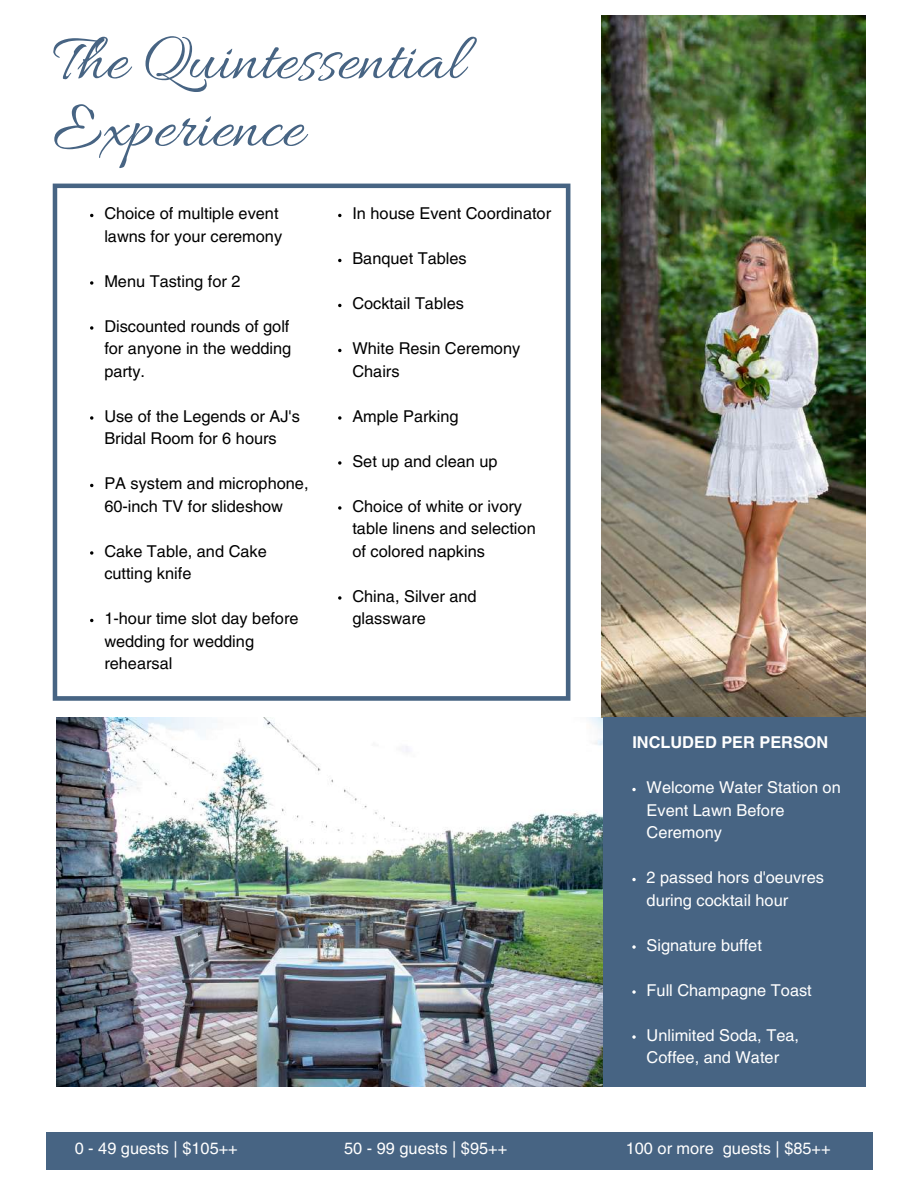
<style>
.page{position:relative;width:918px;height:1188px;background:#fff}
.page>*{position:absolute;margin:0;border:0;box-sizing:border-box;transform-origin:0 0}
.t1{font:67.5px/67.5px "Allura";color:#476483}
.t2{font:16.35px/22.5px "Helvetica LT Pro";color:#000}
.t3{font:16.35px/22.5px "Helvetica LT Pro";color:#fff}
.t4{font:700 16.35px "Helvetica LT Pro";color:#fff}
</style>
<div class="page">
<div style="left:46px;top:1132px;width:826px;height:38px;background:#476483"></div>
<img style="left:56px;top:718px;width:554px;height:369px">
<img style="left:601px;top:16px;width:265px;height:702px">
<div style="left:603px;top:718px;width:262px;height:368px;background:#476483"></div>
<svg style="left:632px;top:788px;width:4px;height:3px"></svg>
<svg style="left:632px;top:878px;width:4px;height:3px"></svg>
<svg style="left:632px;top:945px;width:4px;height:4px"></svg>
<svg style="left:632px;top:990px;width:4px;height:4px"></svg>
<svg style="left:632px;top:1035px;width:4px;height:4px"></svg>
<svg style="left:53px;top:184px;width:517px;height:517px"></svg>
<svg style="left:90px;top:281px;width:3px;height:4px"></svg>
<svg style="left:90px;top:326px;width:3px;height:4px"></svg>
<svg style="left:90px;top:416px;width:3px;height:4px"></svg>
<svg style="left:90px;top:551px;width:3px;height:4px"></svg>
<svg style="left:338px;top:416px;width:3px;height:4px"></svg>
<svg style="left:338px;top:461px;width:3px;height:4px"></svg>
<svg style="left:338px;top:506px;width:3px;height:4px"></svg>
<svg style="left:338px;top:596px;width:3px;height:4px"></svg>
<h1 class="t1" style="left:53px;top:31px;width:413px">The Quintessential<br>Experience</h1>
<p class="t2" style="left:104px;top:204px;width:179px">Choice of multiple event lawns for your ceremony</p>
<p class="t2" style="left:104px;top:271px;width:138px">Menu Tasting for 2</p>
<p class="t2" style="left:104px;top:316px;width:188px;text-align:justify">Discounted rounds of golf for anyone in the wedding party.</p>
<p class="t2" style="left:104px;top:406px;width:197px">Use of the Legends or AJ's<br>Bridal Room for 6 hours</p>
<p class="t2" style="left:104px;top:474px;width:206px">PA system and microphone,<br>60-inch TV for slideshow</p>
<p class="t2" style="left:104px;top:541px;width:164px">Cake Table, and Cake cutting knife</p>
<p class="t2" style="left:104px;top:609px;width:196px">1-hour time slot day before wedding for wedding rehearsal</p>
<p class="t2" style="left:352px;top:204px;width:200px">In house Event Coordinator</p>
<p class="t2" style="left:352px;top:249px;width:116px">Banquet Tables</p>
<p class="t2" style="left:352px;top:294px;width:113px">Cocktail Tables</p>
<p class="t2" style="left:352px;top:339px;width:169px">White Resin Ceremony<br>Chairs</p>
<p class="t2" style="left:352px;top:406px;width:108px">Ample Parking</p>
<p class="t2" style="left:352px;top:451px;width:147px">Set up and clean up</p>
<p class="t2" style="left:352px;top:496px;width:185px">Choice of white or ivory table linens and selection of colored napkins</p>
<p class="t2" style="left:352px;top:586px;width:126px">China, Silver and glassware</p>
<p class="t4" style="left:632px;top:737px;width:197px">INCLUDED PER PERSON</p>
<p class="t3" style="left:647px;top:778px;width:196px">Welcome Water Station on<br>Event Lawn Before<br>Ceremony</p>
<p class="t3" style="left:647px;top:868px;width:179px">2 passed hors d'oeuvres during cocktail hour</p>
<p class="t3" style="left:647px;top:936px;width:117px">Signature buffet</p>
<p class="t3" style="left:647px;top:981px;width:167px">Full Champagne Toast</p>
<p class="t3" style="left:647px;top:1026px;width:154px">Unlimited Soda, Tea,<br>Coffee, and Water</p>
<p class="t3" style="left:75px;top:1139px;width:165px">0 - 49 guests | $105++</p>
<p class="t3" style="left:344px;top:1139px;width:165px">50 - 99 guests | $95++</p>
<p class="t3" style="left:626px;top:1139px;width:206px">100 or more guests | $85++</p>
</div>
